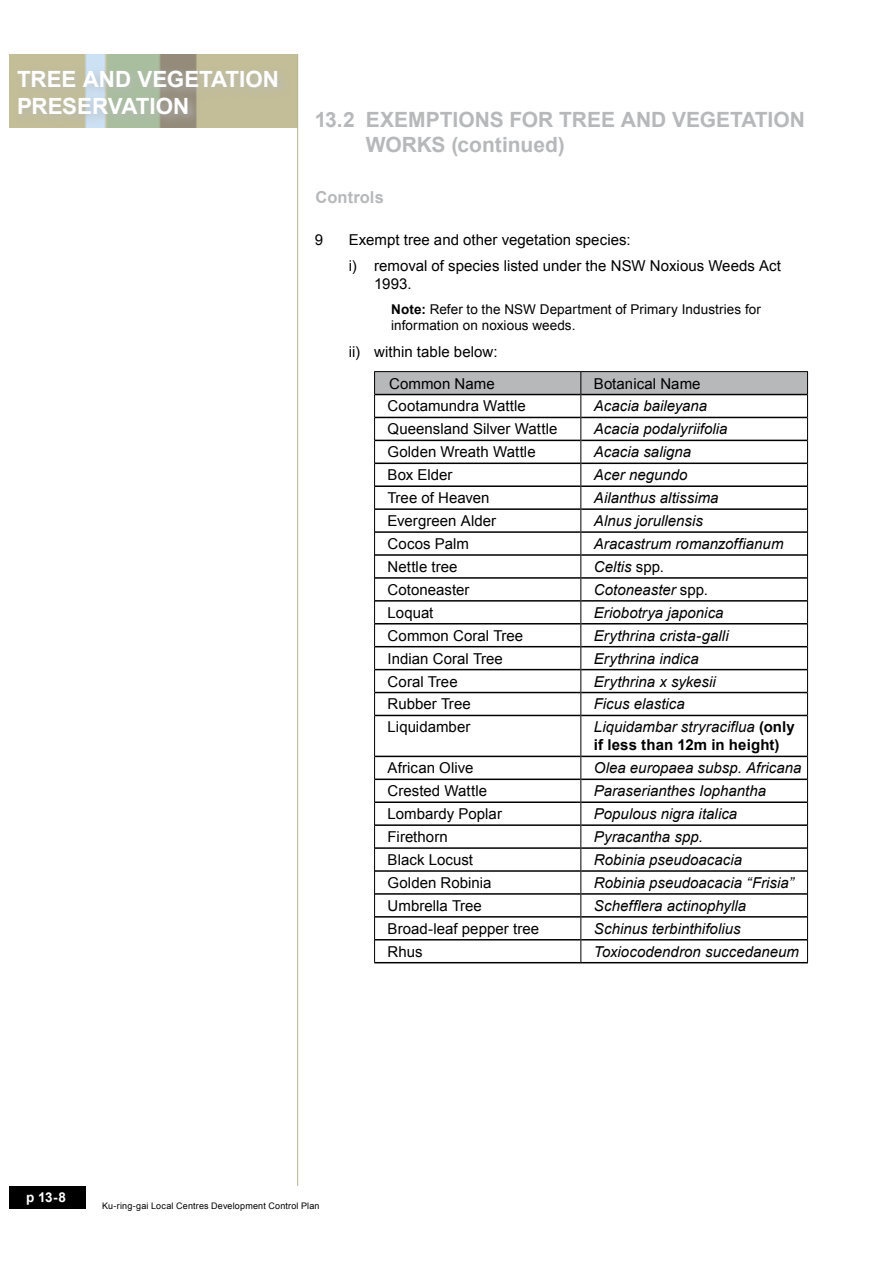
<style>
.page{position:relative;width:893px;height:1263px;background:#fff}
.page>*{position:absolute;margin:0;border:0;box-sizing:border-box;transform-origin:0 0}
.t1{font:700 22.35px/26.8px "Arial";color:#fff}
.t2{font:700 21px/25.2px "Arial";color:#b6b8ba}
.t3{font:700 16.5px "Arial";letter-spacing:.005em;color:#b6b8ba}
.t4{font:15px/26.5px "Arial";letter-spacing:.005em;color:#000}
.t5{font:italic 15px "Arial";color:#000}
.t6{font:700 15px/18px "Arial";letter-spacing:.01em;color:#000}
.t7{font:13.5px/16.2px "Arial";letter-spacing:.005em;color:#000}
.t8{font:700 13.5px "Arial";color:#fff}
.t9{font:9px "Arial";letter-spacing:.02em;color:#000}
.s1{font-weight:700}
.s2{font-style:normal}
.s3{font-weight:400;font-style:italic}
</style>
<div class="page">
<div style="left:9px;top:1186px;width:76px;height:23px;background:#000"></div>
<img style="left:9px;top:54px;width:288px;height:74px">
<div style="left:14px;top:67px;width:276px;height:58px;background:#b6b8ba;opacity:.75"></div>
<hr style="left:297px;top:54px;width:1px;height:1132px;background:#b6b491">
<hr style="left:375px;top:715px;width:205px;height:1px;background:#000">
<hr style="left:581px;top:715px;width:226px;height:1px;background:#000">
<hr style="left:375px;top:756px;width:205px;height:1px;background:#000">
<hr style="left:581px;top:756px;width:226px;height:1px;background:#000">
<hr style="left:375px;top:778px;width:205px;height:2px;background:#000">
<hr style="left:581px;top:778px;width:226px;height:2px;background:#000">
<hr style="left:375px;top:801px;width:205px;height:2px;background:#000">
<hr style="left:581px;top:801px;width:226px;height:2px;background:#000">
<hr style="left:375px;top:824px;width:205px;height:2px;background:#000">
<hr style="left:581px;top:824px;width:226px;height:2px;background:#000">
<hr style="left:375px;top:847px;width:205px;height:2px;background:#000">
<hr style="left:581px;top:847px;width:226px;height:2px;background:#000">
<hr style="left:375px;top:870px;width:205px;height:2px;background:#000">
<hr style="left:581px;top:870px;width:226px;height:2px;background:#000">
<hr style="left:375px;top:893px;width:205px;height:2px;background:#000">
<hr style="left:581px;top:893px;width:226px;height:2px;background:#000">
<hr style="left:375px;top:916px;width:205px;height:1px;background:#000">
<hr style="left:581px;top:916px;width:226px;height:1px;background:#000">
<hr style="left:375px;top:939px;width:205px;height:1px;background:#000">
<hr style="left:581px;top:939px;width:226px;height:1px;background:#000">
<hr style="left:374px;top:962px;width:207px;height:1px;background:#000">
<hr style="left:581px;top:962px;width:227px;height:1px;background:#000">
<hr style="left:374px;top:371px;width:207px;height:1px;background:#000">
<hr style="left:581px;top:371px;width:227px;height:1px;background:#000">
<svg style="left:374px;top:372px;width:434px;height:343px"></svg>
<hr style="left:374px;top:715px;width:1px;height:41px;background:#000">
<hr style="left:580px;top:715px;width:1px;height:41px;background:#000">
<hr style="left:807px;top:715px;width:1px;height:41px;background:#000">
<svg style="left:374px;top:756px;width:1px;height:206px"></svg>
<svg style="left:580px;top:756px;width:1px;height:206px"></svg>
<svg style="left:807px;top:756px;width:1px;height:206px"></svg>
<h1 class="t1" style="left:17px;top:66px;width:264px">TREE AND VEGETATION<br>PRESERVATION</h1>
<h2 class="t2" style="left:366px;top:108px;width:441px;text-indent:-51px">13.2 EXEMPTIONS FOR TREE AND VEGETATION<br>WORKS (continued)</h2>
<p class="t3" style="left:316px;top:187px;width:70px">Controls</p>
<p class="t4" style="left:315px;top:226px;width:10px">9</p>
<p class="t4" style="left:349px;top:226px;width:434px">Exempt tree and other vegetation species:<br>i) removal of species listed under the NSW Noxious Weeds Act</p>
<p class="t4" style="left:374px;top:271px;width:39px">1993.</p>
<p class="t7" style="left:391px;top:301px;width:371px"><span class="s1">Note:</span> Refer to the NSW Department of Primary Industries for information on noxious weeds.</p>
<p class="t4" style="left:349px;top:336px;width:150px;line-height:31.8px;text-align:right">ii) within table below:<br>Common Name</p>
<p class="t4" style="left:594px;top:370px;width:108px">Botanical Name</p>
<p class="t4" style="left:388px;top:393px;width:140px">Cootamundra Wattle</p>
<p class="t5" style="left:594px;top:396px;width:115px">Acacia baileyana</p>
<p class="t4" style="left:388px;top:416px;width:171px">Queensland Silver Wattle</p>
<p class="t5" style="left:594px;top:419px;width:135px">Acacia podalyriifolia</p>
<p class="t4" style="left:388px;top:439px;width:150px">Golden Wreath Wattle</p>
<p class="t5" style="left:594px;top:442px;width:99px">Acacia saligna</p>
<p class="t4" style="left:388px;top:462px;width:66px">Box Elder</p>
<p class="t5" style="left:594px;top:465px;width:95px">Acer negundo</p>
<p class="t4" style="left:388px;top:485px;width:104px">Tree of Heaven</p>
<p class="t5" style="left:594px;top:488px;width:126px">Ailanthus altissima</p>
<p class="t4" style="left:388px;top:508px;width:110px">Evergreen Alder</p>
<p class="t5" style="left:594px;top:511px;width:111px">Alnus jorullensis</p>
<p class="t4" style="left:388px;top:531px;width:83px">Cocos Palm</p>
<p class="t5" style="left:594px;top:534px;width:191px">Aracastrum romanzoffianum</p>
<p class="t4" style="left:388px;top:553px;width:71px">Nettle tree</p>
<p class="t5" style="left:594px;top:557px;width:72px">Celtis <span class="s2">spp.</span></p>
<p class="t4" style="left:388px;top:576px;width:83px">Cotoneaster</p>
<p class="t5" style="left:594px;top:580px;width:116px">Cotoneaster <span class="s2">spp.</span></p>
<p class="t4" style="left:388px;top:599px;width:47px">Loquat</p>
<p class="t5" style="left:594px;top:603px;width:131px">Eriobotrya japonica</p>
<p class="t4" style="left:388px;top:622px;width:137px">Common Coral Tree</p>
<p class="t5" style="left:594px;top:626px;width:136px">Erythrina crista-galli</p>
<p class="t4" style="left:388px;top:645px;width:117px">Indian Coral Tree</p>
<p class="t5" style="left:594px;top:649px;width:106px">Erythrina indica</p>
<p class="t4" style="left:388px;top:668px;width:72px">Coral Tree</p>
<p class="t5" style="left:594px;top:671px;width:124px">Erythrina x sykesii</p>
<p class="t4" style="left:388px;top:691px;width:85px">Rubber Tree</p>
<p class="t5" style="left:594px;top:694px;width:93px">Ficus elastica</p>
<p class="t4" style="left:388px;top:714px;width:84px">Liquidamber</p>
<p class="t6" style="left:594px;top:718px;width:202px"><span class="s3">Liquidambar stryraciflua</span> (only if less than 12m in height)</p>
<p class="t4" style="left:388px;top:755px;width:87px">African Olive</p>
<p class="t5" style="left:594px;top:758px;width:209px">Olea europaea subsp. Africana</p>
<p class="t4" style="left:388px;top:778px;width:101px">Crested Wattle</p>
<p class="t5" style="left:594px;top:781px;width:174px">Paraserianthes Iophantha</p>
<p class="t4" style="left:388px;top:801px;width:116px">Lombardy Poplar</p>
<p class="t5" style="left:594px;top:804px;width:145px">Populous nigra italica</p>
<p class="t4" style="left:388px;top:824px;width:62px">Firethorn</p>
<p class="t5" style="left:594px;top:827px;width:111px">Pyracantha spp.</p>
<p class="t4" style="left:388px;top:847px;width:87px">Black Locust</p>
<p class="t5" style="left:594px;top:850px;width:150px">Robinia pseudoacacia</p>
<p class="t4" style="left:388px;top:869px;width:105px">Golden Robinia</p>
<p class="t5" style="left:594px;top:873px;width:201px">Robinia pseudoacacia “Frisia”</p>
<p class="t4" style="left:388px;top:892px;width:96px">Umbrella Tree</p>
<p class="t5" style="left:594px;top:896px;width:154px">Schefflera actinophylla</p>
<p class="t4" style="left:388px;top:915px;width:153px">Broad-leaf pepper tree</p>
<p class="t5" style="left:594px;top:919px;width:148px">Schinus terbinthifolius</p>
<p class="t4" style="left:388px;top:938px;width:37px">Rhus</p>
<p class="t5" style="left:594px;top:942px;width:207px">Toxiocodendron succedaneum</p>
<p class="t8" style="left:26px;top:1188px;width:41px">p 13-8</p>
<p class="t9" style="left:102px;top:1199px;width:219px">Ku-ring-gai Local Centres Development Control Plan</p>
</div>
